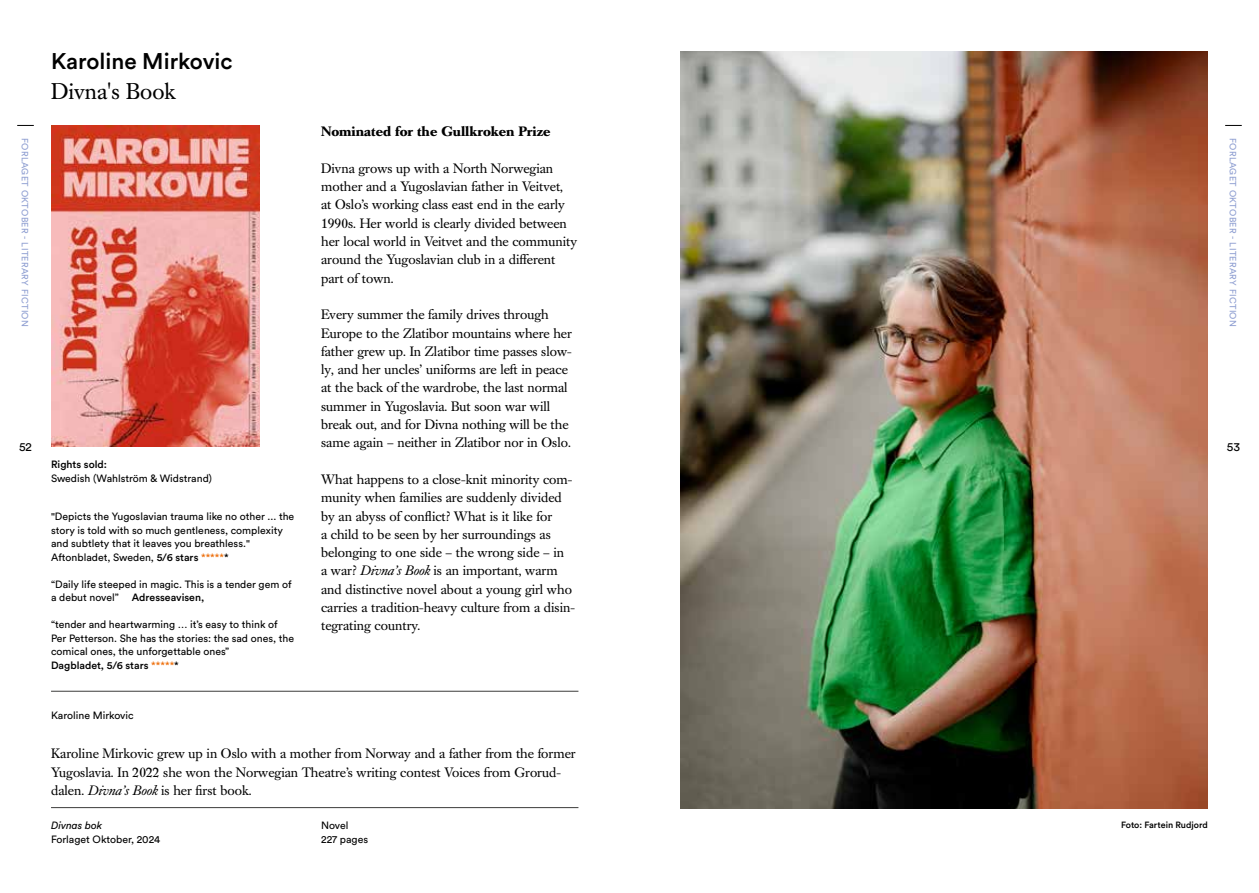
<style>
.page{position:relative;width:1259px;height:893px;background:#fff}
.page>*{position:absolute;margin:0;border:0;box-sizing:border-box;transform-origin:0 0}
.t1{font:500 22.5px "Circular Std";color:#000}
.t2{font:22.5px "Caslon Book BE";color:#000}
.t3{font:13.5px/18.3px "Caslon Book BE";color:#000}
.t4{font:700 13.5px "Caslon Book BE";color:#000}
.t5{font:12px "Circular Std";color:#000}
.t6{font:10.5px/13.5px "Circular Std";color:#000}
.t7{font:500 10.5px "Circular Std";color:#000}
.t8{font:italic 10.5px "Circular Std";color:#000}
.t9{font:9px "Circular Std";letter-spacing:.04em;color:#8e9ed1}
.t10{font:500 9px "Circular Std";letter-spacing:-.005em;color:#000}
.s1{font-style:italic}
.s2{font-weight:500}
.s3{color:#ed6b06}
</style>
<div class="page">
<svg style="left:17px;top:125px;width:17px;height:1px"></svg>
<svg style="left:1225px;top:125px;width:16px;height:1px"></svg>
<img style="left:51px;top:125px;width:208px;height:321px">
<hr style="left:51px;top:807px;width:527px;height:1px;background:#3c3c3b">
<hr style="left:51px;top:691px;width:527px;height:1px;background:#3c3c3b">
<img style="left:680px;top:51px;width:528px;height:757px">
<h1 class="t1" style="left:51px;top:47px;width:183px">Karoline Mirkovic</h1>
<h1 class="t2" style="left:51px;top:78px;width:126px">Divna's Book</h1>
<p class="t4" style="left:321px;top:124px;width:231px">Nominated for the Gullkroken Prize</p>
<p class="t9" style="left:30px;top:138px;width:191px;rotate:90deg">FORLAGET OKTOBER - LITERARY FICTION</p>
<p class="t9" style="left:1238px;top:138px;width:191px;rotate:90deg">FORLAGET OKTOBER - LITERARY FICTION</p>
<p class="t3" style="left:321px;top:159px;width:257px">Divna grows up with a North Norwegian mother and a Yugoslavian father in Veitvet,<br>at Oslo’s working class east end in the early 1990s. Her world is clearly divided between her local world in Veitvet and the community around the Yugoslavian club in a different part of town.</p>
<p class="t3" style="left:321px;top:306px;width:252px">Every summer the family drives through Europe to the Zlatibor mountains where her father grew up. In Zlatibor time passes slow&shy;ly, and her uncles’ uniforms are left in peace at the back of the wardrobe, the last normal summer in Yugoslavia. But soon war will break out, and for Divna nothing will be the same again – neither in Zlatibor nor in Oslo.</p>
<p class="t3" style="left:321px;top:470px;width:255px">What happens to a close-knit minority com&shy;munity when families are suddenly divided by an abyss of conflict? What is it like for<br>a child to be seen by her surroundings as belonging to one side – the wrong side – in<br>a war? <span class="s1">Divna’s Book</span> is an important, warm and distinctive novel about a young girl who carries a tradition-heavy culture from a disin&shy;tegrating country.</p>
<p class="t5" style="left:19px;top:440px;width:14px">52</p>
<p class="t5" style="left:1226px;top:440px;width:15px">53</p>
<p class="t7" style="left:51px;top:458px;width:57px">Rights sold:</p>
<p class="t6" style="left:51px;top:471px;width:162px">Swedish (Wahlström &amp; Widstrand)</p>
<p class="t6" style="left:51px;top:510px;width:245px">"Depicts the Yugoslavian trauma like no other ... the story is told with so much gentleness, complexity and subtlety that it leaves you breathless." Aftonbladet, Sweden, <span class="s2">5/6 stars</span> <span class="s3">*****</span>*</p>
<p class="t6" style="left:51px;top:577px;width:242px">“Daily life steeped in magic. This is a tender gem of a debut novel” <span class="s2">Adresseavisen,</span></p>
<p class="t6" style="left:51px;top:618px;width:245px">“tender and heartwarming … it’s easy to think of Per Petterson. She has the stories: the sad ones, the comical ones, the unforgettable ones”<br><span class="s2">Dagbladet, 5/6 stars</span> <span class="s3">*****</span>*</p>
<p class="t6" style="left:51px;top:708px;width:84px">Karoline Mirkovic</p>
<p class="t3" style="left:51px;top:745px;width:526px">Karoline Mirkovic grew up in Oslo with a mother from Norway and a father from the former<br>Yugoslavia. In 2022 she won the Norwegian Theatre’s writing contest Voices from Grorud&shy;dalen. <span class="s1">Divna’s Book</span> is her first book.</p>
<p class="t8" style="left:51px;top:819px;width:53px">Divnas bok</p>
<p class="t6" style="left:51px;top:832px;width:111px">Forlaget Oktober, 2024</p>
<p class="t6" style="left:321px;top:819px;width:49px">Novel<br>227 pages</p>
<p class="t10" style="left:1121px;top:819px;width:88px">Foto: Fartein Rudjord</p>
</div>
